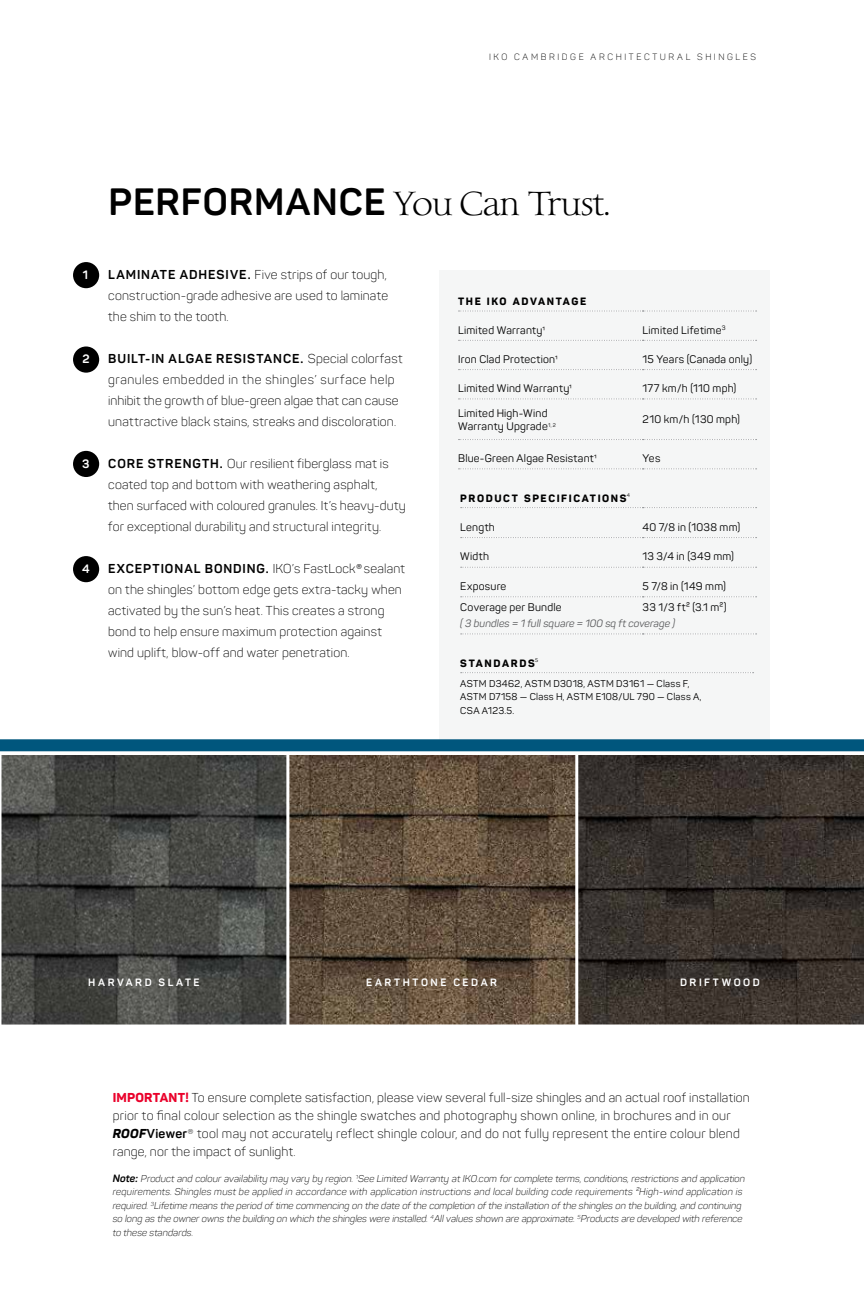
<style>
.page{position:relative;width:864px;height:1296px;background:#fff}
.page>*{position:absolute;margin:0;border:0;box-sizing:border-box;transform-origin:0 0}
.t1{font:33px "Carrig Display";letter-spacing:-.035em;color:#000}
.t2{font:300 12.75px/21px "Panton";letter-spacing:.02em;color:#000}
.t3{font:700 12px "Panton";color:#fff}
.t4{font:10.8px/12.8px "Panton";letter-spacing:.02em;color:#000}
.t5{font:800 10.5px "Panton";letter-spacing:.15em;color:#000}
.t6{font:italic 10.5px "Panton";letter-spacing:.005em;color:#58595b}
.t7{font:700 10.5px "Panton";letter-spacing:.245em;color:#fff}
.t8{font:italic 300 9.75px/13.5px "Panton";color:#000}
.t9{font:9.75px/13.5px "Panton";letter-spacing:.03em;color:#000}
.t10{font:300 9px "Panton";letter-spacing:.29em;color:#000}
.s1{font-family:"Panton";font-weight:700;font-size:37.5px}
.s2{font-weight:700}
.s3{font-weight:400}
.s4{font-size:9px}
.s5{font-weight:800;color:#ea002a}
.s6{font-weight:800;font-style:italic}
.s7{font-weight:700;font-size:10.5px}
</style>
<div class="page">
<img style="left:2px;top:756px;width:862px;height:268px">
<div style="left:440px;top:270px;width:330px;height:470px;background:#f5f6f6"></div>
<div style="left:0;top:739px;width:864px;height:12px;background:#00567d"></div>
<svg style="left:459px;top:311px;width:298px;height:1px"></svg>
<svg style="left:459px;top:340px;width:298px;height:1px"></svg>
<svg style="left:459px;top:369px;width:298px;height:1px"></svg>
<svg style="left:459px;top:399px;width:298px;height:1px"></svg>
<svg style="left:459px;top:439px;width:298px;height:1px"></svg>
<svg style="left:459px;top:468px;width:298px;height:1px"></svg>
<svg style="left:461px;top:507px;width:296px;height:1px"></svg>
<svg style="left:461px;top:537px;width:296px;height:1px"></svg>
<svg style="left:461px;top:567px;width:296px;height:1px"></svg>
<svg style="left:461px;top:596px;width:296px;height:1px"></svg>
<svg style="left:461px;top:634px;width:296px;height:1px"></svg>
<svg style="left:461px;top:672px;width:293px;height:1px"></svg>
<div style="left:72px;top:345px;width:29px;height:29px;background:#000;border-radius:50%"></div>
<div style="left:70px;top:343px;width:32px;height:33px;border:3px solid #fff;border-radius:50%"></div>
<div style="left:72px;top:261px;width:29px;height:29px;background:#000;border-radius:50%"></div>
<div style="left:70px;top:259px;width:32px;height:32px;border:3px solid #fff;border-radius:50%"></div>
<div style="left:72px;top:449px;width:29px;height:30px;background:#000;border-radius:50%"></div>
<div style="left:70px;top:448px;width:32px;height:32px;border:3px solid #fff;border-radius:50%"></div>
<div style="left:72px;top:555px;width:29px;height:29px;background:#000;border-radius:50%"></div>
<div style="left:70px;top:553px;width:32px;height:32px;border:3px solid #fff;border-radius:50%"></div>
<hr style="left:286px;top:755px;width:3px;height:275px;background:#fff">
<hr style="left:575px;top:755px;width:3px;height:275px;background:#fff">
<svg style="left:1px;top:1024px;width:863px;height:1px"></svg>
<p class="t10" style="left:489px;top:51px;width:268px">IKO CAMBRIDGE ARCHITECTURAL SHINGLES</p>
<h1 class="t1" style="left:108px;top:185px;width:504px"><span class="s1">PERFORMANCE</span> You Can Trust.</h1>
<p class="t3" style="left:83px;top:268px;width:7px">1</p>
<p class="t3" style="left:82px;top:352px;width:9px">2</p>
<p class="t3" style="left:82px;top:456px;width:9px">3</p>
<p class="t3" style="left:82px;top:561px;width:9px">4</p>
<p class="t2" style="left:108px;top:264px;width:281px;text-align:justify"><span class="s2">LAMINATE ADHESIVE.</span> Five strips of our tough, construction-grade adhesive are used to laminate the shim to the tooth.</p>
<p class="t2" style="left:108px;top:348px;width:296px"><span class="s2">BUILT-IN ALGAE RESISTANCE.</span> Special colorfast granules embedded in the shingles’ surface help inhibit the growth of blue-green algae that can cause unattractive black stains, streaks and discoloration.</p>
<p class="t2" style="left:108px;top:453px;width:299px"><span class="s2">CORE STRENGTH.</span> Our resilient fiberglass mat is coated top and bottom with weathering asphalt, then surfaced with coloured granules. It’s heavy-duty for exceptional durability and structural integrity.</p>
<p class="t2" style="left:108px;top:558px;width:298px"><span class="s2">EXCEPTIONAL BONDING.</span> IKO’s FastLock<span class="s3">®</span>sealant on the shingles’ bottom edge gets extra-tacky when activated by the sun’s heat. This creates a strong bond to help ensure maximum protection against wind uplift, blow-off and water penetration.</p>
<p class="t5" style="left:458px;top:295px;width:130px">THE IKO ADVANTAGE</p>
<p class="t4" style="left:458px;top:323px;width:88px">Limited Warranty<span class="s4">¹</span></p>
<p class="t4" style="left:643px;top:323px;width:84px">Limited Lifetime<sup>3</sup></p>
<p class="t4" style="left:458px;top:353px;width:101px">Iron Clad Protection<span class="s4">¹</span></p>
<p class="t4" style="left:643px;top:353px;width:111px">15 Years (Canada only)</p>
<p class="t4" style="left:458px;top:382px;width:115px">Limited Wind Warranty<span class="s4">¹</span></p>
<p class="t4" style="left:643px;top:382px;width:95px">177 km/h (110 mph)</p>
<p class="t4" style="left:458px;top:407px;width:99px">Limited High-Wind<br>Warranty Upgrade<sup>1,</sup> <sup>2</sup></p>
<p class="t4" style="left:643px;top:413px;width:99px">210 km/h (130 mph)</p>
<p class="t4" style="left:458px;top:452px;width:140px">Blue‑Green Algae Resistant<span class="s4">¹</span></p>
<p class="t4" style="left:643px;top:452px;width:19px">Yes</p>
<p class="t5" style="left:460px;top:491px;width:171px">PRODUCT SPECIFICATIONS<sup>4</sup></p>
<p class="t4" style="left:460px;top:521px;width:36px">Length</p>
<p class="t4" style="left:643px;top:521px;width:99px">40 7/8 in (1038 mm)</p>
<p class="t4" style="left:460px;top:550px;width:30px">Width</p>
<p class="t4" style="left:643px;top:550px;width:93px">13 3/4 in (349 mm)</p>
<p class="t4" style="left:460px;top:580px;width:48px">Exposure</p>
<p class="t4" style="left:643px;top:580px;width:85px">5 7/8 in (149 mm)</p>
<p class="t4" style="left:460px;top:600px;width:103px">Coverage per Bundle</p>
<p class="t4" style="left:643px;top:600px;width:85px">33 1/3 ft² (3.1 m²)</p>
<p class="t6" style="left:460px;top:617px;width:216px">( 3 bundles = 1 full square = 100 sq ft coverage )</p>
<p class="t5" style="left:460px;top:656px;width:79px">STANDARDS<sup>5</sup></p>
<p class="t9" style="left:460px;top:677px;width:243px">ASTM D3462, ASTM D3018, ASTM D3161 — Class F,<br>ASTM D7158 — Class H, ASTM E108/UL 790 — Class A,<br>CSA A123.5.</p>
<p class="t7" style="left:88px;top:975px;width:113px">HARVARD SLATE</p>
<p class="t7" style="left:366px;top:975px;width:132px">EARTHTONE CEDAR</p>
<p class="t7" style="left:680px;top:975px;width:81px">DRIFTWOOD</p>
<p class="t2" style="left:113px;top:1088px;width:639px;line-height:18px"><span class="s5">IMPORTANT!</span> To ensure complete satisfaction, please view several full-size shingles and an actual roof installation prior to final colour selection as the shingle swatches and photography shown online, in brochures and in our <span class="s6">ROOF</span><span class="s2">Viewer</span>® tool may not accurately reflect shingle colour, and do not fully represent the entire colour blend range, nor the impact of sunlight.</p>
<p class="t8" style="left:113px;top:1172px;width:634px"><span class="s7">Note:</span> Product and colour availability may vary by region. <sup>1</sup>See Limited Warranty at IKO.com for complete terms, conditions, restrictions and application requirements. Shingles must be applied in accordance with application instructions and local building code requirements ²High-wind application is required. <sup>3</sup>Lifetime means the period of time commencing on the date of the completion of the installation of the shingles on the building, and continuing so long as the owner owns the building on which the shingles were installed. <sup>4</sup>All values shown are approximate. <sup>5</sup>Products are developed with reference to these standards.</p>
</div>
